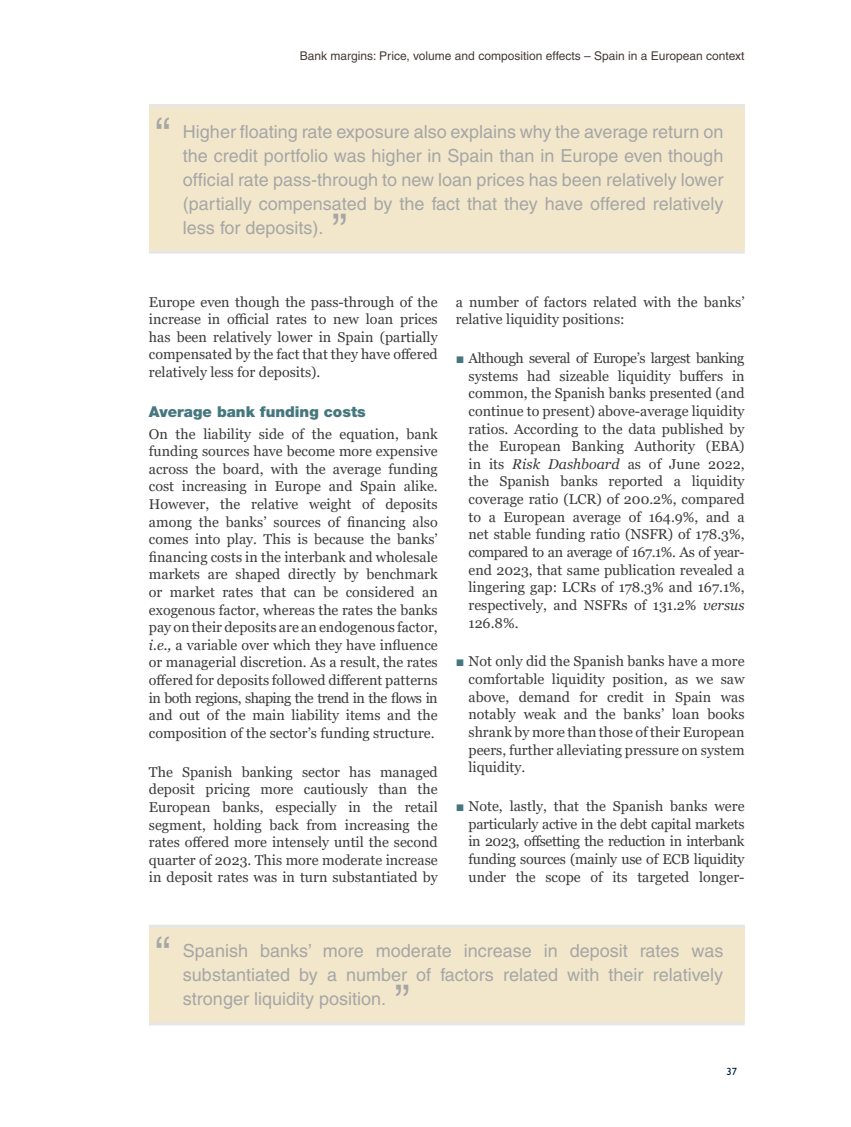
<style>
.page{position:relative;width:851px;height:1127px;background:#fff}
.page>*{position:absolute;margin:0;border:0;box-sizing:border-box;transform-origin:0 0}
.t1{font:45px "Helvetica";color:#a6a6a6}
.t2{font:18px/24px "Helvetica";color:#a6a6a6;text-align:justify}
.t3{font:900 15px "Helvetica Neue";color:#45777e}
.t4{font:14.25px/17.5px "Georgia";color:#3c3c3b;text-align:justify}
.t5{font:12px "Helvetica";color:#453a36}
.t6{font:500 10.5px "Gill Sans MT Std";color:#001d39}
.s1{font-style:italic}
.s2{font-family:"Arial";color:#45777e}
</style>
<div class="page">
<div style="left:149px;top:104px;width:595px;height:148px;background:#f3e7cb"></div>
<hr style="left:149px;top:105px;width:595px;height:3px;background:#e6e6e6">
<hr style="left:149px;top:251px;width:595px;height:3px;background:#e6e6e6">
<div style="left:149px;top:925px;width:595px;height:98px;background:#f3e7cb"></div>
<hr style="left:149px;top:924px;width:595px;height:3px;background:#e6e6e6">
<hr style="left:149px;top:1022px;width:595px;height:3px;background:#e6e6e6">
<p class="t5" style="left:300px;top:49px;width:446px">Bank margins: Price, volume and composition effects – Spain in a European context</p>
<h1 class="t1" style="left:155px;top:108px;width:16px">“</h1>
<p class="t2" style="left:183px;top:119px;width:542px">Higher floating rate exposure also explains why the average return on the credit portfolio was higher in Spain than in Europe even though official rate pass-through to new loan prices has been relatively lower (partially compensated by the fact that they have offered relatively less for deposits).</p>
<h1 class="t1" style="left:332px;top:204px;width:16px">”</h1>
<p class="t4" style="left:149px;top:293px;width:290px">Europe even though the pass-through of the increase in official rates to new loan prices has been relatively lower in Spain (partially compensated by the fact that they have offered relatively less for deposits).</p>
<p class="t3" style="left:149px;top:402px;width:218px">Average bank funding costs</p>
<p class="t4" style="left:149px;top:425px;width:290px">On the liability side of the equation, bank funding sources have become more expensive across the board, with the average funding cost increasing in Europe and Spain alike.<br>However, the relative weight of deposits among the banks’ sources of financing also comes into play. This is because the banks’ financing costs in the interbank and wholesale markets are shaped directly by benchmark or market rates that can be considered an exogenous factor, whereas the rates the banks pay on their deposits are an endogenous factor, <span class="s1">i.e.,</span> a variable over which they have influence or managerial discretion. As a result, the rates offered for deposits followed different patterns in both regions, shaping the trend in the flows in and out of the main liability items and the composition of the sector’s funding structure.</p>
<p class="t4" style="left:149px;top:763px;width:290px">The Spanish banking sector has managed deposit pricing more cautiously than the European banks, especially in the retail segment, holding back from increasing the rates offered more intensely until the second quarter of 2023. This more moderate increase in deposit rates was in turn substantiated by</p>
<p class="t4" style="left:455px;top:293px;width:290px">a number of factors related with the banks’ relative liquidity positions:</p>
<p class="t4" style="left:468px;top:350px;width:277px;text-indent:-13px"><span class="s2">■</span> Although several of Europe’s largest banking systems had sizeable liquidity buffers in common, the Spanish banks presented (and continue to present) above-average liquidity ratios. According to the data published by the European Banking Authority (EBA) in its <span class="s1">Risk Dashboard</span> as of June 2022, the Spanish banks reported a liquidity coverage ratio (LCR) of 200.2%, compared to a European average of 164.9%, and a net stable funding ratio (NSFR) of 178.3%, compared to an average of 167.1%. As of year&shy;end 2023, that same publication revealed a lingering gap: LCRs of 178.3% and 167.1%, respectively, and NSFRs of 131.2% <span class="s1">versus </span>126.8%.</p>
<p class="t4" style="left:468px;top:653px;width:277px;text-indent:-13px"><span class="s2">■</span> Not only did the Spanish banks have a more comfortable liquidity position, as we saw above, demand for credit in Spain was notably weak and the banks’ loan books shrank by more than those of their European peers, further alleviating pressure on system liquidity.</p>
<p class="t4" style="left:468px;top:797px;width:277px;text-indent:-13px"><span class="s2">■</span> Note, lastly, that the Spanish banks were particularly active in the debt capital markets in 2023, offsetting the reduction in interbank funding sources (mainly use of ECB liquidity under the scope of its targeted longer-</p>
<h1 class="t1" style="left:155px;top:927px;width:16px">“</h1>
<p class="t2" style="left:183px;top:939px;width:542px">Spanish banks’ more moderate increase in deposit rates was substantiated by a number of factors related with their relatively stronger liquidity position.</p>
<h1 class="t1" style="left:395px;top:975px;width:16px">”</h1>
<p class="t6" style="left:726px;top:1065px;width:12px">37</p>
</div>
